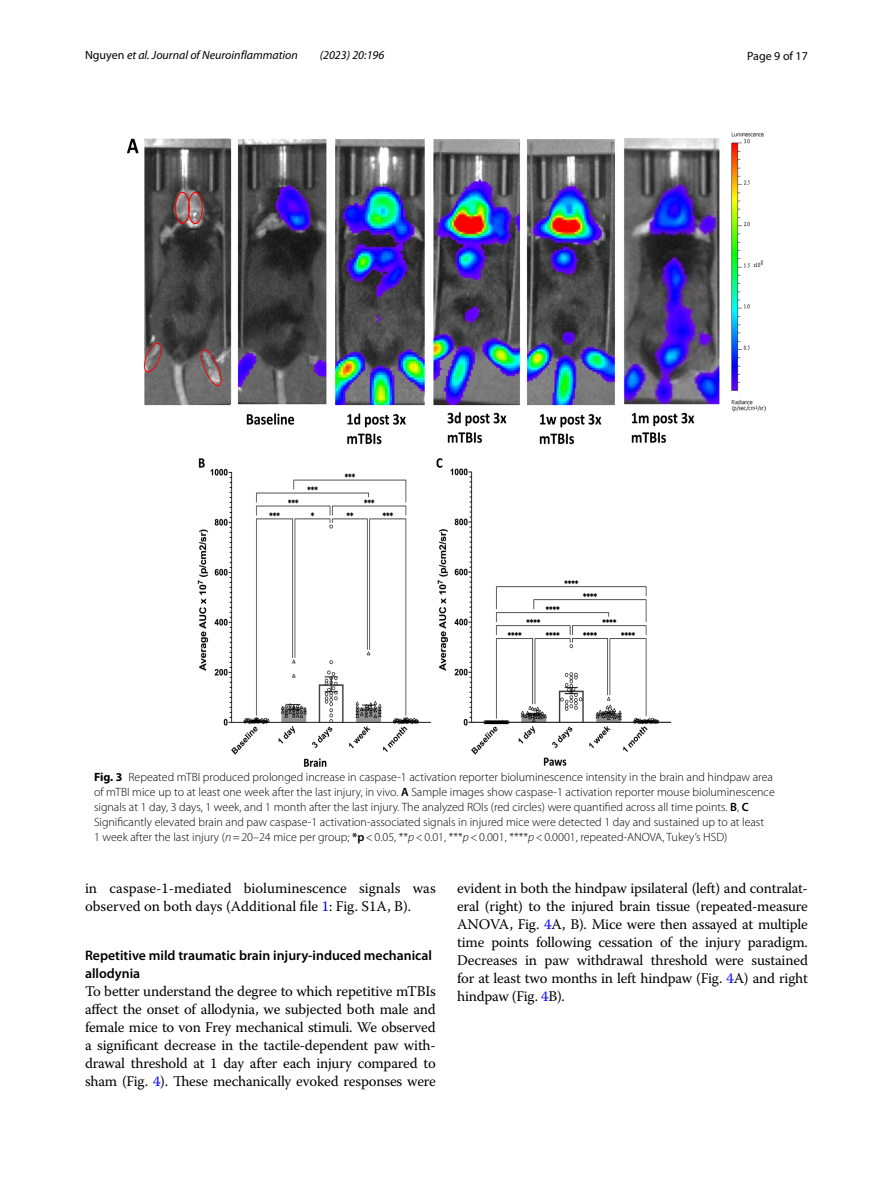
<style>
.page{position:relative;width:893px;height:1187px;background:#fff}
.page>*{position:absolute;margin:0;border:0;box-sizing:border-box;transform-origin:0 0}
.t1{font:14.7px/18px "Warnock Pro";letter-spacing:-.01em;color:#000;text-align:justify}
.t2{font:600 13.8px/18px "Myriad Pro";color:#000}
.t3{font:300 12px/15px "Myriad Pro";color:#000}
.t4{font:italic 12px "Myriad Pro";color:#000}
.t5{font:12px "Myriad Pro";color:#000}
.s1{font-style:normal}
.s2{font-weight:700}
.s3{font-weight:600}
.s4{font-style:italic}
.s5{color:#00f}
</style>
<div class="page">
<img style="left:128px;top:133px;width:637px;height:633px">
<p class="t4" style="left:85px;top:48px;width:214px"><span class="s1">Nguyen</span> et al. Journal of Neuroinflammation</p>
<p class="t4" style="left:320px;top:48px;width:66px">(2023) 20:196</p>
<p class="t5" style="left:747px;top:48px;width:62px">Page 9 of 17</p>
<p class="t3" style="left:94px;top:770px;width:682px"><span class="s2">Fig. 3</span> Repeated mTBI produced prolonged increase in caspase-1 activation reporter bioluminescence intensity in the brain and hindpaw area of mTBI mice up to at least one week after the last injury, in vivo. <span class="s3">A</span> Sample images show caspase-1 activation reporter mouse bioluminescence signals at 1 day, 3 days, 1 week, and 1 month after the last injury. The analyzed ROIs (red circles) were quantified across all time points. <span class="s3">B</span>, <span class="s3">C </span>Significantly elevated brain and paw caspase-1 activation-associated signals in injured mice were detected 1 day and sustained up to at least<br>1 week after the last injury (<span class="s4">n</span>=20–24 mice per group; <span class="s3">*p</span>&lt;0.05, **<span class="s4">p</span>&lt;0.01, ***<span class="s4">p</span>&lt;0.001, ****<span class="s4">p</span>&lt;0.0001, repeated-ANOVA, Tukey’s HSD)</p>
<p class="t1" style="left:85px;top:878px;width:352px">in caspase-1-mediated bioluminescence signals was observed on both days (Additional file <span class="s5">1</span>: Fig. S1A, B).</p>
<p class="t2" style="left:85px;top:946px;width:348px">Repetitive mild traumatic brain injury‑induced mechanical allodynia</p>
<p class="t1" style="left:85px;top:982px;width:352px">To better understand the degree to which repetitive mTBIs affect the onset of allodynia, we subjected both male and female mice to von Frey mechanical stimuli. We observed a significant decrease in the tactile-dependent paw with&shy;drawal threshold at 1 day after each injury compared to sham (Fig. <span class="s5">4</span>). These mechanically evoked responses were</p>
<p class="t1" style="left:457px;top:878px;width:352px">evident in both the hindpaw ipsilateral (left) and contralat&shy;eral (right) to the injured brain tissue (repeated-measure ANOVA, Fig. <span class="s5">4</span>A, B). Mice were then assayed at multiple time points following cessation of the injury paradigm.<br>Decreases in paw withdrawal threshold were sustained for at least two months in left hindpaw (Fig. <span class="s5">4</span>A) and right hindpaw (Fig. <span class="s5">4</span>B).</p>
</div>
